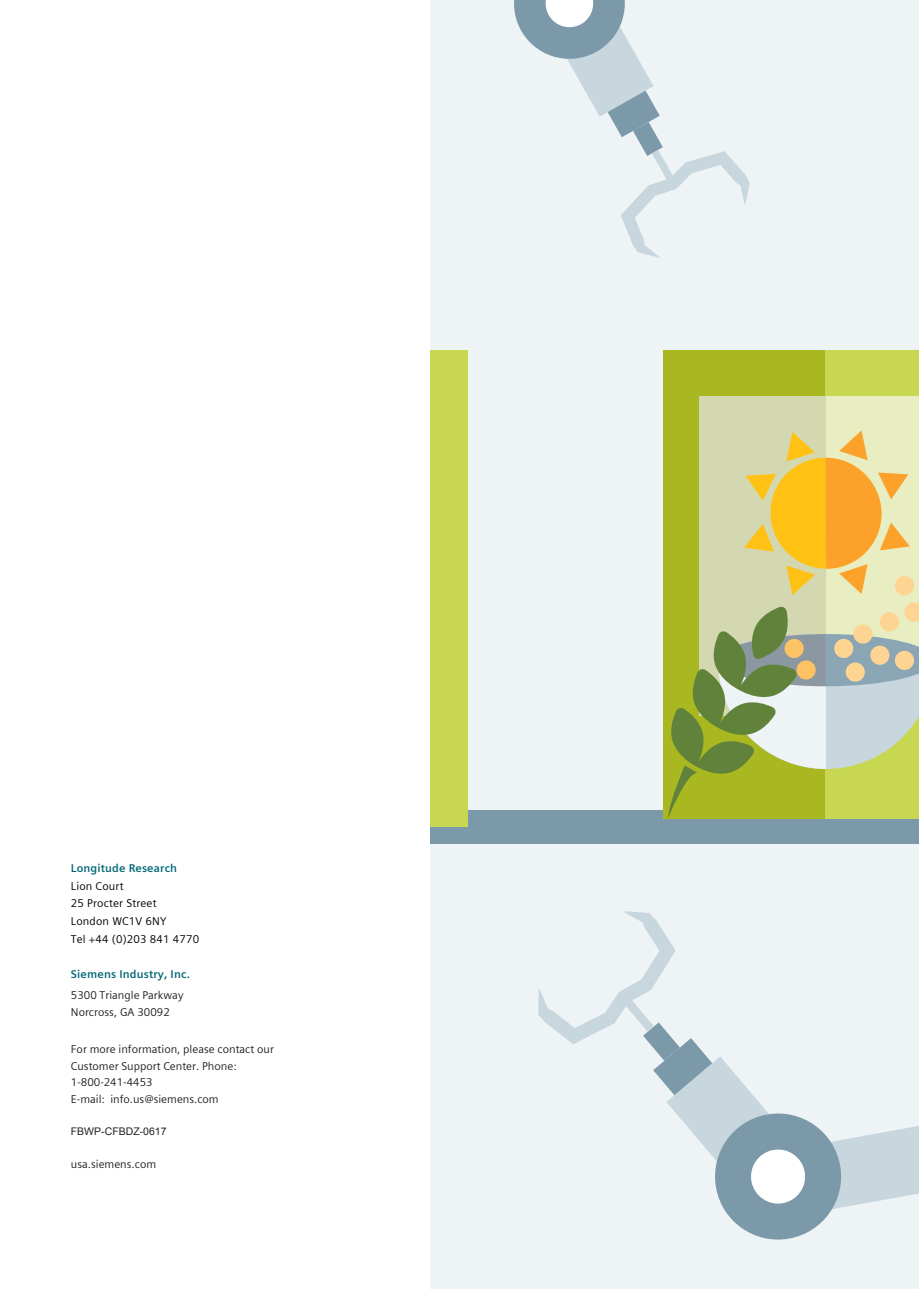
<style>
.page{position:relative;width:919px;height:1289px;background:#fff}
.page>*{position:absolute;margin:0;border:0;box-sizing:border-box;transform-origin:0 0}
.t1{font:11.25px/16.5px "Siemens Sans";color:#231f20}
.t2{font:11.25px/17.7px "Siemens Sans";letter-spacing:.015em;color:#000}
.t3{font:700 11.25px "Siemens Sans";letter-spacing:.015em;color:#006776}
.t4{font:10.5px "Arial";color:#231f20}
</style>
<div class="page">
<div style="left:429px;top:0;width:489px;height:1288px;background:#eef3f6"></div>
<div style="left:353px;top:810px;width:565px;height:33px;background:#7b99a9"></div>
<svg style="left:538px;top:911px;width:380px;height:329px"></svg>
<div style="left:663px;top:350px;width:255px;height:469px;background:#a9b720"></div>
<div style="left:825px;top:350px;width:93px;height:469px;background:#c8d752"></div>
<div style="left:825px;top:396px;width:93px;height:319px;background:#e8eec2"></div>
<div style="left:699px;top:396px;width:126px;height:319px;background:#d4d8b0"></div>
<svg style="left:744px;top:430px;width:165px;height:165px"></svg>
<div style="left:894px;top:576px;width:20px;height:19px;background:#fed493;border-radius:50%"></div>
<svg style="left:668px;top:602px;width:250px;height:216px"></svg>
<svg style="left:514px;top:0;width:235px;height:258px"></svg>
<div style="left:361px;top:350px;width:107px;height:477px;background:#c8d752"></div>
<div style="left:336px;top:0;width:93px;height:1288px;background:#fff"></div>
<p class="t3" style="left:71px;top:861px;width:108px">Longitude Research</p>
<p class="t2" style="left:71px;top:877px;width:130px">Lion Court<br>25 Procter Street<br>London WC1V 6NY<br>Tel +44 (0)203 841 4770</p>
<p class="t3" style="left:71px;top:968px;width:120px">Siemens Industry, Inc.</p>
<p class="t1" style="left:71px;top:987px;width:114px">5300 Triangle Parkway<br>Norcross, GA 30092</p>
<p class="t1" style="left:71px;top:1041px;width:204px">For more information, please contact our<br>Customer Support Center. Phone:<br>1-800-241-4453<br>E-mail: info.us@siemens.com</p>
<p class="t4" style="left:71px;top:1124px;width:97px">FBWP-CFBDZ-0617</p>
<p class="t1" style="left:71px;top:1155px;width:87px">usa.siemens.com</p>
</div>
